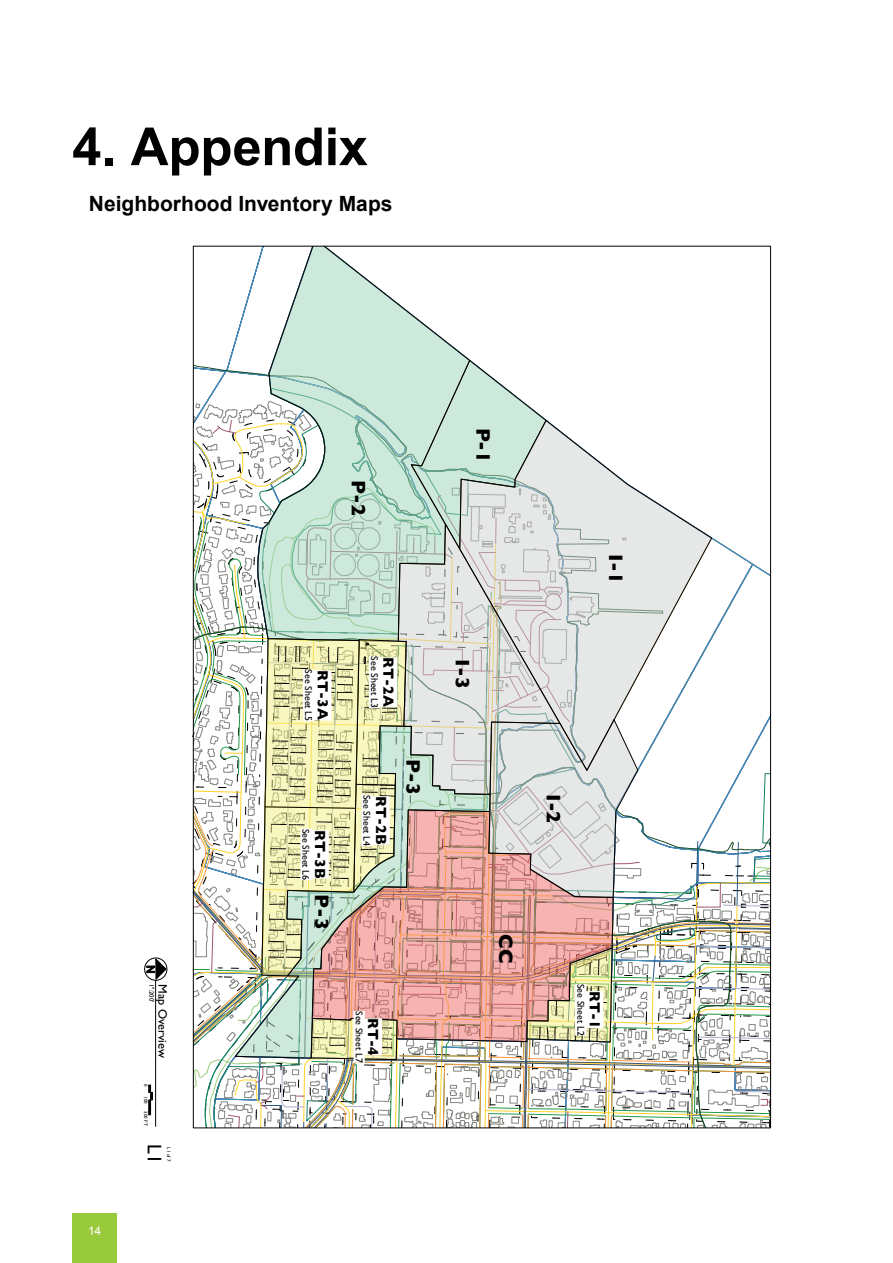
<style>
.page{position:relative;width:893px;height:1263px;background:#fff}
.page>*{position:absolute;margin:0;border:0;box-sizing:border-box;transform-origin:0 0}
.t1{font:700 52.5px "Arial";letter-spacing:-.005em;color:#010101}
.t2{font:700 21px "Arial";color:#010101}
.t3{font:700 19.8px "Gill Sans";color:#000}
.t4{font:19.8px "Gill Sans";color:#000}
.t5{font:700 14.85px "Gill Sans";color:#000}
.t6{font:700 14.85px "Gill Sans";color:#000;scale:.96 1}
.t7{font:12.45px "Gill Sans";color:#000}
.t8{font:12px "Arial";color:#fff}
.t9{font:9.9px "Gill Sans";color:#000}
.t10{font:6.6px "Gill Sans";color:#000}
.t11{font:4.95px "Gill Sans";color:#000}
</style>
<div class="page">
<div style="left:72px;top:1213px;width:45px;height:50px;background:#99ca3b"></div>
<hr style="left:155px;top:980px;width:1px;height:146px;background:#000">
<svg style="left:149px;top:1085px;width:4px;height:30px"></svg>
<svg style="left:145px;top:958px;width:22px;height:22px"></svg>
<svg style="left:146px;top:958px;width:20px;height:22px"></svg>
<img style="left:192px;top:246px;width:580px;height:883px">
<h1 class="t1" style="left:72px;top:112px;width:297px">4. Appendix</h1>
<h2 class="t2" style="left:89px;top:190px;width:305px">Neighborhood Inventory Maps</h2>
<p class="t8" style="left:88px;top:1222px;width:14px">14</p>
<p class="t7" style="left:167px;top:984px;width:75px;rotate:90deg">Map Overview</p>
<p class="t10" style="left:154px;top:984px;width:20px;rotate:90deg">1":200'</p>
<p class="t11" style="left:148px;top:1084px;width:4px;rotate:90deg">0</p>
<p class="t11" style="left:148px;top:1096px;width:9px;rotate:90deg">100</p>
<p class="t11" style="left:148px;top:1111px;width:16px;rotate:90deg">200 FT</p>
<h3 class="t4" style="left:162px;top:1144px;width:21px;rotate:90deg">L1</h3>
<p class="t11" style="left:171px;top:1147px;width:16px;rotate:90deg">L1 of 7</p>
<h3 class="t3" style="left:370px;top:480px;width:37px;rotate:90deg">P-2</h3>
<p class="t9" style="left:312px;top:669px;width:53px;rotate:90deg">See Sheet L5</p>
<h3 class="t5" style="left:332px;top:670px;width:51px;rotate:90deg">RT-3A</h3>
<p class="t9" style="left:310px;top:828px;width:53px;rotate:90deg">See Sheet L6</p>
<h3 class="t5" style="left:329px;top:830px;width:50px;rotate:90deg">RT-3B</h3>
<h3 class="t3" style="left:333px;top:894px;width:37px;rotate:90deg">P-3</h3>
<p class="t9" style="left:378px;top:656px;width:53px;rotate:90deg">See Sheet L3</p>
<h3 class="t5" style="left:397px;top:657px;width:51px;rotate:90deg">RT-2A</h3>
<p class="t9" style="left:371px;top:794px;width:53px;rotate:90deg">See Sheet L4</p>
<h3 class="t5" style="left:390px;top:796px;width:50px;rotate:90deg">RT-2B</h3>
<h3 class="t3" style="left:425px;top:759px;width:37px;rotate:90deg">P-3</h3>
<p class="t9" style="left:363px;top:1011px;width:53px;rotate:90deg">See Sheet L7</p>
<h3 class="t6" style="left:382px;top:1018px;width:40px;rotate:90deg">RT-4</h3>
<h3 class="t3" style="left:495px;top:427px;width:37px;rotate:90deg">P-1</h3>
<h3 class="t3" style="left:474px;top:659px;width:30px;rotate:90deg">I-3</h3>
<h3 class="t3" style="left:628px;top:554px;width:30px;rotate:90deg">I-1</h3>
<h3 class="t3" style="left:565px;top:794px;width:30px;rotate:90deg">I-2</h3>
<h3 class="t3" style="left:518px;top:934px;width:31px;rotate:90deg">CC</h3>
<p class="t9" style="left:584px;top:984px;width:53px;rotate:90deg">See Sheet L2</p>
<h3 class="t6" style="left:603px;top:991px;width:40px;rotate:90deg">RT-1</h3>
</div>
